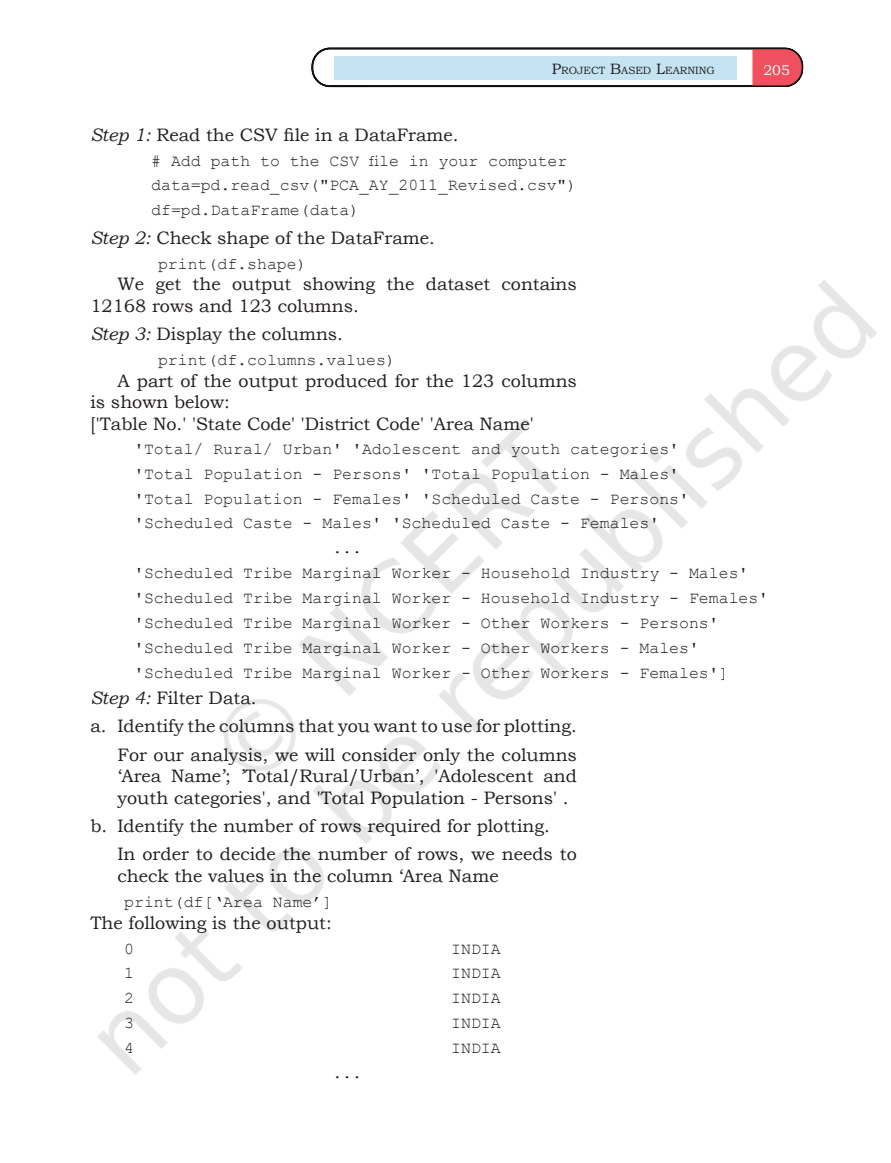
<style>
.page{position:relative;width:891px;height:1163px;background:#fff}
.page>*{position:absolute;margin:0;border:0;box-sizing:border-box;transform-origin:0 0}
.t1{font:18px/21.6px "Bookman Old Style";color:#241f1f}
.t2{font:16.5px/24.9px "Courier New";color:#241f1f}
.t3{font:14.25px "Bookman Old Style";color:#fff}
.t4{font:10.5px "Bookman Old Style";color:#241f1f}
.s1{font-size:15px}
.s2{font-style:italic}
</style>
<div class="page">
<img style="left:311px;top:47px;width:493px;height:41px">
<img style="left:97px;top:280px;width:780px;height:795px">
<p class="t4" style="left:551px;top:64px;width:164px"><span class="s1">P</span>ROJECT <span class="s1">B</span>ASED <span class="s1">L</span>EARNING</p>
<p class="t3" style="left:763px;top:61px;width:28px">205</p>
<p class="t1" style="left:90px;top:124px;width:369px"><span class="s2">Step 1:</span> Read the CSV file in a DataFrame.</p>
<p class="t2" style="left:151px;top:147px;width:427px"># Add path to the CSV file in your computer data=pd.read_csv("PCA_AY_2011_Revised.csv") df=pd.DataFrame(data)</p>
<p class="t1" style="left:90px;top:227px;width:346px"><span class="s2">Step 2:</span> Check shape of the DataFrame.</p>
<p class="t2" style="left:158px;top:250px;width:150px">print(df.shape)</p>
<p class="t1" style="left:90px;top:273px;width:487px;text-indent:27px">We get the output showing the dataset contains<br>12168 rows and 123 columns.</p>
<p class="t1" style="left:90px;top:323px;width:254px"><span class="s2">Step 3:</span> Display the columns.</p>
<p class="t2" style="left:158px;top:347px;width:239px">print(df.columns.values)</p>
<p class="t1" style="left:90px;top:370px;width:488px;text-indent:27px">A part of the output produced for the 123 columns is shown below:<br>['Table No.' 'State Code' 'District Code' 'Area Name'</p>
<p class="t2" style="left:134px;top:436px;width:546px">'Total/ Rural/ Urban' 'Adolescent and youth categories'</p>
<p class="t2" style="left:134px;top:460px;width:546px">'Total Population - Persons' 'Total Population - Males'</p>
<p class="t2" style="left:134px;top:485px;width:556px">'Total Population - Females' 'Scheduled Caste - Persons'</p>
<p class="t2" style="left:134px;top:510px;width:526px">'Scheduled Caste - Males' 'Scheduled Caste - Females'</p>
<p class="t2" style="left:332px;top:535px;width:31px">...</p>
<p class="t2" style="left:134px;top:560px;width:615px">'Scheduled Tribe Marginal Worker - Household Industry - Males'</p>
<p class="t2" style="left:134px;top:585px;width:635px">'Scheduled Tribe Marginal Worker - Household Industry - Females'</p>
<p class="t2" style="left:134px;top:610px;width:586px">'Scheduled Tribe Marginal Worker - Other Workers - Persons'</p>
<p class="t2" style="left:134px;top:635px;width:566px">'Scheduled Tribe Marginal Worker - Other Workers - Males'</p>
<p class="t2" style="left:134px;top:660px;width:596px">'Scheduled Tribe Marginal Worker - Other Workers - Females']</p>
<p class="t1" style="left:90px;top:687px;width:167px"><span class="s2">Step 4:</span> Filter Data.</p>
<p class="t1" style="left:90px;top:715px;width:488px">a. Identify the columns that you want to use for plotting.</p>
<p class="t1" style="left:117px;top:744px;width:461px">For our analysis, we will consider only the columns</p>
<p class="t1" style="left:117px;top:765px;width:460px">‘Area Name’; ’Total/Rural/Urban’, 'Adolescent and youth categories', and 'Total Population - Persons' .</p>
<p class="t1" style="left:117px;top:812px;width:461px;line-height:28.3px;text-indent:-27px">b. Identify the number of rows required for plotting.<br>In order to decide the number of rows, we needs to</p>
<p class="t1" style="left:117px;top:865px;width:382px">check the values in the column ‘Area Name</p>
<p class="t2" style="left:124px;top:889px;width:209px">print(df[‘Area Name’]</p>
<p class="t1" style="left:90px;top:912px;width:243px">The following is the output:</p>
<p class="t2" style="left:124px;top:935px;width:11px">0</p>
<p class="t2" style="left:451px;top:935px;width:51px">INDIA</p>
<p class="t2" style="left:124px;top:960px;width:11px">1</p>
<p class="t2" style="left:451px;top:960px;width:51px">INDIA</p>
<p class="t2" style="left:124px;top:985px;width:11px">2</p>
<p class="t2" style="left:451px;top:985px;width:51px">INDIA</p>
<p class="t2" style="left:124px;top:1010px;width:11px">3</p>
<p class="t2" style="left:451px;top:1010px;width:51px">INDIA</p>
<p class="t2" style="left:124px;top:1035px;width:11px">4</p>
<p class="t2" style="left:451px;top:1035px;width:51px">INDIA</p>
<p class="t2" style="left:332px;top:1060px;width:31px">...</p>
</div>
